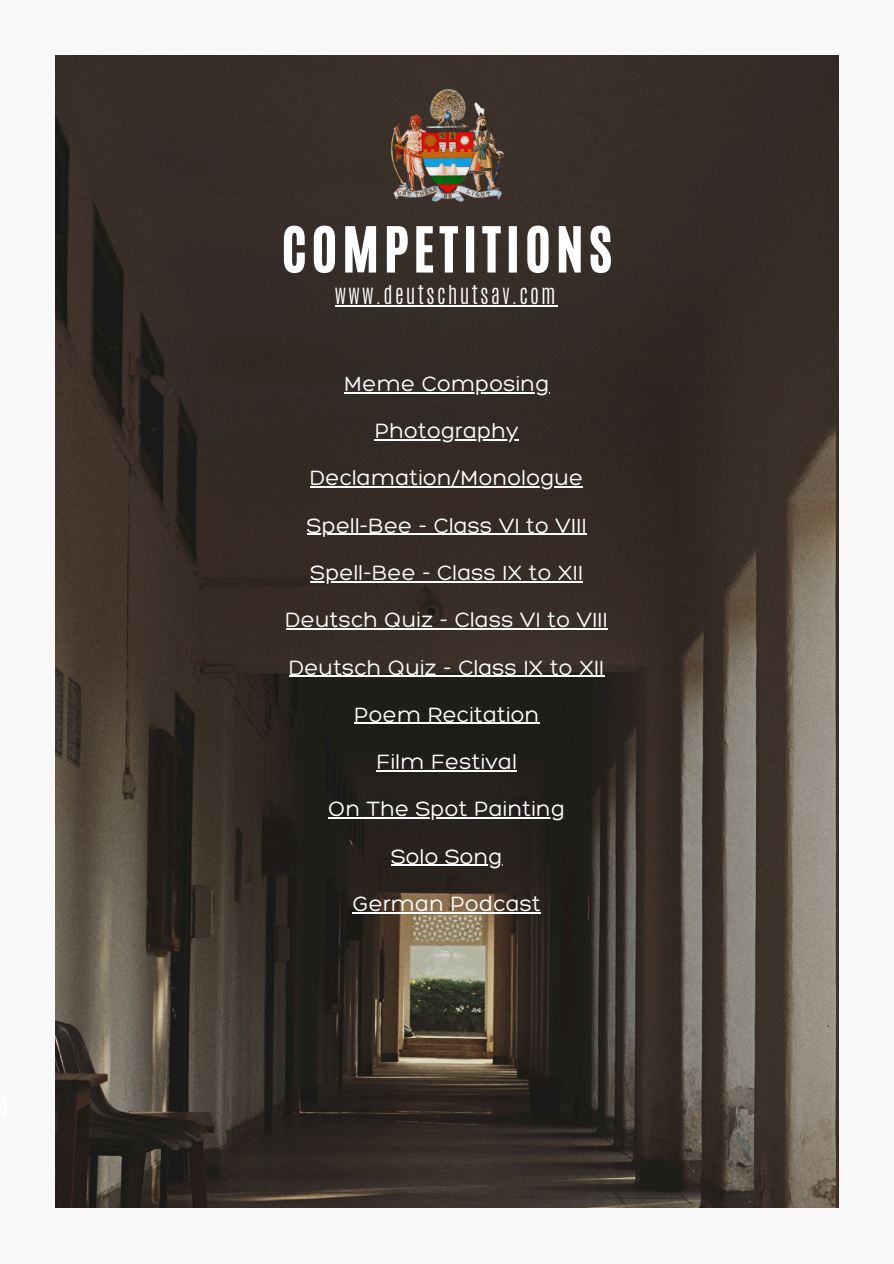
<style>
.page{position:relative;width:894px;height:1264px;background:#fff}
.page>*{position:absolute;margin:0;border:0;box-sizing:border-box;transform-origin:0 0}
.t1{font:52.5px "CA Generated";letter-spacing:.1em;color:#fff}
.t2{font:300 22.5px "Hero";letter-spacing:.01em;color:#fff}
.t3{font:300 21.75px "Antonio";letter-spacing:.1em;color:#fff}
</style>
<div class="page">
<div style="left:0;top:0;width:893px;height:1263px;background:#f8f8f8"></div>
<img style="left:56px;top:56px;width:782px;height:1151px">
<img style="left:390px;top:89px;width:113px;height:113px">
<hr style="left:344px;top:392px;width:205px;height:1px;background:#fff">
<hr style="left:374px;top:439px;width:145px;height:1px;background:#fff">
<hr style="left:310px;top:486px;width:273px;height:1px;background:#fff">
<hr style="left:307px;top:534px;width:279px;height:1px;background:#fff">
<hr style="left:310px;top:581px;width:273px;height:1px;background:#fff">
<hr style="left:286px;top:628px;width:98px;height:1px;background:#fff">
<hr style="left:384px;top:628px;width:224px;height:1px;background:#fff">
<hr style="left:289px;top:675px;width:99px;height:1px;background:#fff">
<hr style="left:388px;top:675px;width:216px;height:1px;background:#fff">
<hr style="left:354px;top:723px;width:185px;height:1px;background:#fff">
<hr style="left:376px;top:770px;width:141px;height:1px;background:#fff">
<hr style="left:328px;top:817px;width:237px;height:1px;background:#fff">
<hr style="left:391px;top:864px;width:111px;height:1px;background:#fff">
<hr style="left:352px;top:912px;width:189px;height:1px;background:#fff">
<hr style="left:335px;top:305px;width:223px;height:1px;background:#fff">
<h1 class="t1" style="left:281px;top:212px;width:331px">COMPETITIONS</h1>
<p class="t3" style="left:335px;top:279px;width:222px">www.deutschutsav.com</p>
<p class="t2" style="left:344px;top:369px;width:206px">Meme Composing</p>
<p class="t2" style="left:374px;top:417px;width:145px">Photography</p>
<p class="t2" style="left:310px;top:464px;width:274px">Declamation/Monologue</p>
<p class="t2" style="left:307px;top:511px;width:281px">Spell-Bee - Class VI to VIII</p>
<p class="t2" style="left:310px;top:558px;width:274px">Spell-Bee - Class IX to XII</p>
<p class="t2" style="left:286px;top:606px;width:323px">Deutsch Quiz - Class VI to VIII</p>
<p class="t2" style="left:289px;top:653px;width:316px">Deutsch Quiz - Class IX to XII</p>
<p class="t2" style="left:354px;top:700px;width:187px">Poem Recitation</p>
<p class="t2" style="left:376px;top:747px;width:142px">Film Festival</p>
<p class="t2" style="left:328px;top:795px;width:238px">On The Spot Painting</p>
<p class="t2" style="left:391px;top:842px;width:113px">Solo Song</p>
<p class="t2" style="left:352px;top:889px;width:189px">German Podcast</p>
</div>
